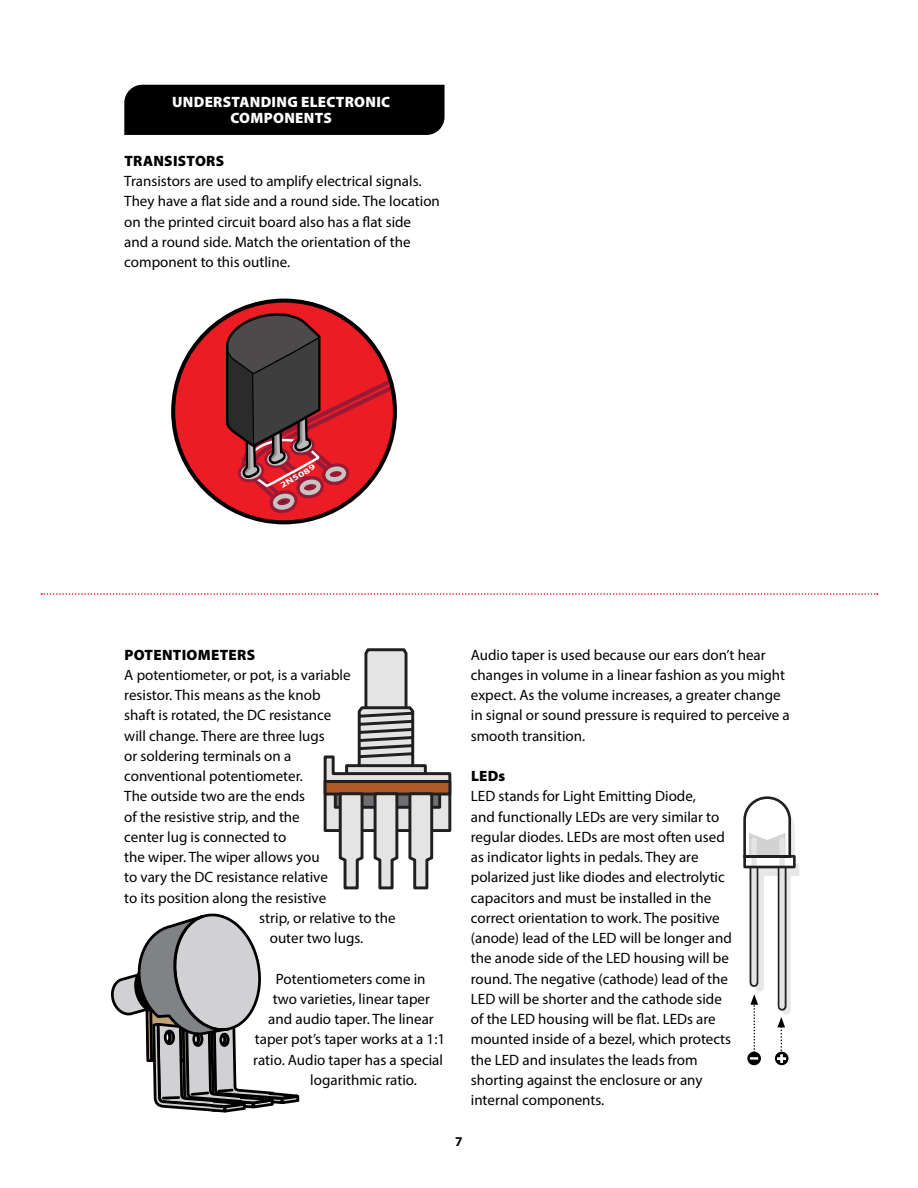
<style>
.page{position:relative;width:918px;height:1188px;background:#fff}
.page>*{position:absolute;margin:0;border:0;box-sizing:border-box;transform-origin:0 0}
.t1{font:15px/20.2px "Myriad Pro";color:#000}
.t2{font:900 15px/16.5px "Myriad Pro";letter-spacing:.02em;color:#fff;text-align:center}
.t3{font:900 15px "Myriad Pro";letter-spacing:.02em;color:#000}
.t4{font:700 13.5px "Myriad Pro";color:#000}
.t5{font:700 8.25px "Myriad Pro";color:#fff;scale:1.38 1}
</style>
<div class="page">
<svg style="left:41px;top:593px;width:837px;height:2px"></svg>
<div style="left:782px;top:849px;width:9px;height:161px;background:#e6e7e8"></div>
<svg style="left:755px;top:883px;width:9px;height:104px"></svg>
<div style="left:717px;top:771px;width:101px;height:112px;background:#fff"></div>
<div style="left:778px;top:840px;width:9px;height:166px;background:#232121"></div>
<div style="left:750px;top:840px;width:8px;height:143px;background:#232121"></div>
<div style="left:779px;top:840px;width:6px;height:166px;background:#e5e4e4"></div>
<div style="left:751px;top:840px;width:6px;height:143px;background:#e5e4e4"></div>
<svg style="left:743px;top:796px;width:56px;height:81px"></svg>
<svg style="left:774px;top:1051px;width:15px;height:15px"></svg>
<div style="left:773px;top:1050px;width:17px;height:17px;border:2px solid #fff;border-radius:50%"></div>
<div style="left:747px;top:1051px;width:15px;height:15px;background:#000;border-radius:50%"></div>
<div style="left:746px;top:1050px;width:16px;height:17px;border:2px solid #fff;border-radius:50%"></div>
<svg style="left:323px;top:648px;width:129px;height:242px"></svg>
<svg style="left:111px;top:913px;width:189px;height:200px"></svg>
<svg style="left:749px;top:994px;width:10px;height:66px"></svg>
<svg style="left:776px;top:1013px;width:10px;height:50px"></svg>
<svg style="left:173px;top:301px;width:164px;height:204px;fill:#ec1c24"></svg>
<svg style="left:221px;top:312px;width:174px;height:210px;background:#a64248"></svg>
<div style="left:124px;top:85px;width:321px;height:50px;background:#000"></div>
<p class="t2" style="left:172px;top:93px;width:220px">UNDERSTANDING ELECTRONIC<br>COMPONENTS</p>
<p class="t3" style="left:124px;top:151px;width:101px">TRANSISTORS</p>
<p class="t1" style="left:124px;top:171px;width:317px">Transistors are used to amplify electrical signals.<br>They have a flat side and a round side. The location on the printed circuit board also has a flat side<br>and a round side. Match the orientation of the component to this outline.</p>
<p class="t5" style="left:278px;top:481px;width:30px;rotate:-30deg">2N5089</p>
<p class="t3" style="left:124px;top:644px;width:132px">POTENTIOMETERS</p>
<p class="t1" style="left:124px;top:664px;width:228px">A potentiometer, or pot, is a variable</p>
<p class="t1" style="left:124px;top:685px;width:198px">resistor. This means as the knob</p>
<p class="t1" style="left:124px;top:705px;width:209px">shaft is rotated, the DC resistance</p>
<p class="t1" style="left:124px;top:725px;width:202px">will change. There are three lugs</p>
<p class="t1" style="left:124px;top:745px;width:168px">or soldering terminals on a</p>
<p class="t1" style="left:124px;top:766px;width:180px">conventional potentiometer.</p>
<p class="t1" style="left:124px;top:786px;width:182px">The outside two are the ends</p>
<p class="t1" style="left:124px;top:806px;width:177px">of the resistive strip, and the</p>
<p class="t1" style="left:124px;top:826px;width:163px">center lug is connected to</p>
<p class="t1" style="left:124px;top:847px;width:197px">the wiper. The wiper allows you</p>
<p class="t1" style="left:124px;top:867px;width:205px">to vary the DC resistance relative</p>
<p class="t1" style="left:124px;top:887px;width:203px">to its position along the resistive</p>
<p class="t1" style="left:259px;top:907px;width:138px">strip, or relative to the</p>
<p class="t1" style="left:270px;top:928px;width:95px">outer two lugs.</p>
<p class="t1" style="left:276px;top:968px;width:151px">Potentiometers come in</p>
<p class="t1" style="left:273px;top:988px;width:159px">two varieties, linear taper</p>
<p class="t1" style="left:268px;top:1009px;width:167px">and audio taper. The linear</p>
<p class="t1" style="left:255px;top:1029px;width:192px">taper pot’s taper works at a 1:1</p>
<p class="t1" style="left:253px;top:1049px;width:191px">ratio. Audio taper has a special</p>
<p class="t1" style="left:310px;top:1069px;width:108px">logarithmic ratio.</p>
<p class="t1" style="left:471px;top:644px;width:320px">Audio taper is used because our ears don’t hear changes in volume in a linear fashion as you might expect. As the volume increases, a greater change in signal or sound pressure is required to perceive a smooth transition.</p>
<p class="t3" style="left:471px;top:766px;width:36px">LEDs</p>
<p class="t1" style="left:471px;top:786px;width:262px">LED stands for Light Emitting Diode,<br>and functionally LEDs are very similar to regular diodes. LEDs are most often used as indicator lights in pedals. They are polarized just like diodes and electrolytic capacitors and must be installed in the correct orientation to work. The positive (anode) lead of the LED will be longer and the anode side of the LED housing will be round. The negative (cathode) lead of the LED will be shorter and the cathode side of the LED housing will be flat. LEDs are mounted inside of a bezel, which protects the LED and insulates the leads from shorting against the enclosure or any internal components.</p>
<p class="t4" style="left:455px;top:1132px;width:9px">7</p>
</div>
